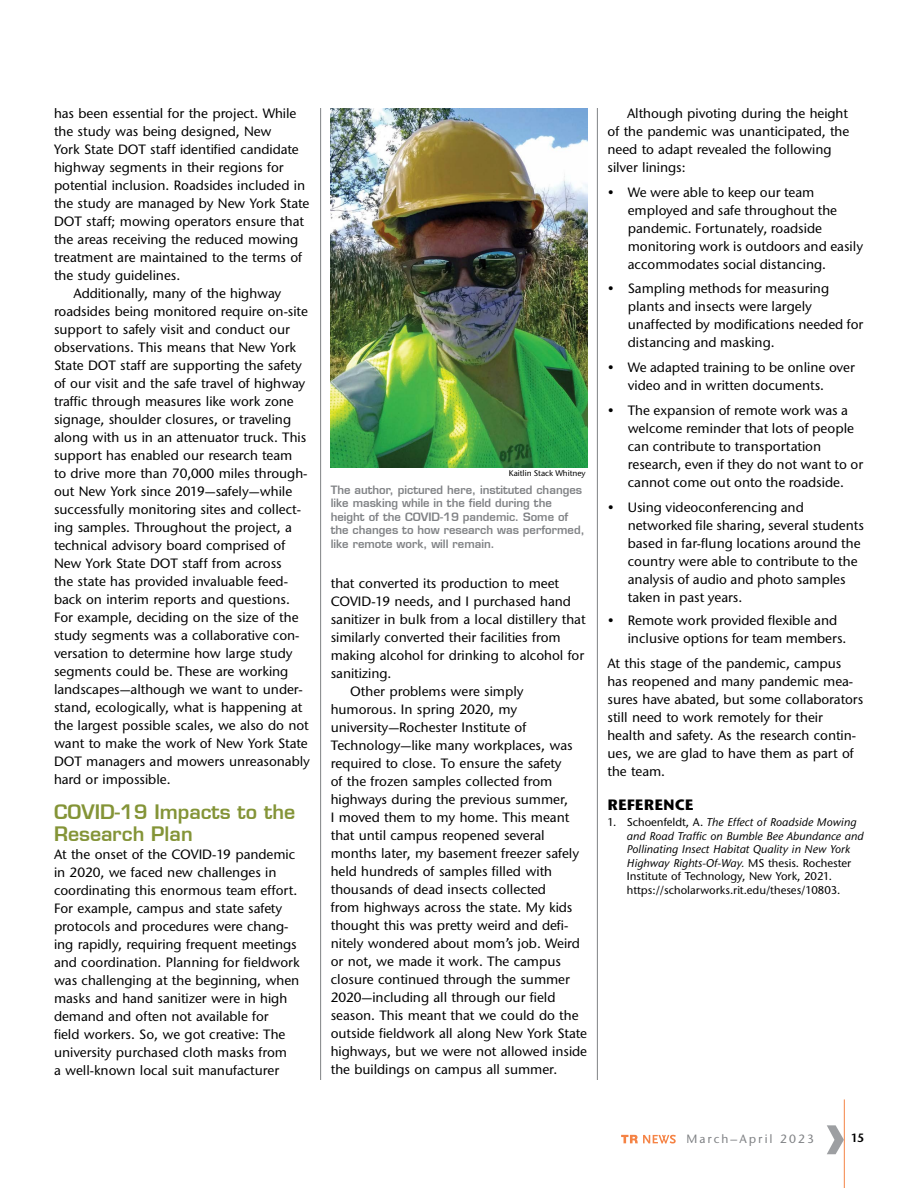
<style>
.page{position:relative;width:918px;height:1188px;background:#fff}
.page>*{position:absolute;margin:0;border:0;box-sizing:border-box;transform-origin:0 0}
.t1{font:600 19.5px/21.6px "Eurostile";color:#849437}
.t2{font:700 15px "Stone Sans ITC Std";color:#000}
.t3{font:500 13.5px/18px "Stone Sans ITC Std";letter-spacing:-.005em;color:#000}
.t4{font:500 12px "Stone Sans ITC Std";letter-spacing:.17em;color:#808285}
.t5{font:600 12px "Stone Sans ITC Pro";color:#000}
.t6{font:italic 500 11.25px/13.5px "Stone Sans ITC Std";letter-spacing:-.005em;color:#000}
.t7{font:600 11.25px/13.5px "Eurostile";color:#808285}
.t8{font:500 8.25px "Stone Sans ITC Std";color:#000}
.s1{font-style:normal}
</style>
<div class="page">
<hr style="left:597px;top:108px;width:1px;height:972px;background:#808285">
<hr style="left:320px;top:108px;width:1px;height:972px;background:#808285">
<hr style="left:844px;top:1099px;width:1px;height:89px;background:#f58345">
<svg style="left:621px;top:1135px;width:55px;height:9px"></svg>
<svg style="left:827px;top:1125px;width:17px;height:29px"></svg>
<img style="left:331px;top:108px;width:256px;height:359px">
<p class="t3" style="left:54px;top:104px;width:244px">has been essential for the project. While</p>
<p class="t3" style="left:54px;top:122px;width:219px">the study was being designed, New</p>
<p class="t3" style="left:54px;top:140px;width:246px">York State DOT staff identified candidate</p>
<p class="t3" style="left:54px;top:158px;width:231px">highway segments in their regions for</p>
<p class="t3" style="left:54px;top:176px;width:253px">potential inclusion. Roadsides included in</p>
<p class="t3" style="left:54px;top:194px;width:257px">the study are managed by New York State</p>
<p class="t3" style="left:54px;top:212px;width:252px">DOT staff; mowing operators ensure that</p>
<p class="t3" style="left:54px;top:230px;width:246px">the areas receiving the reduced mowing</p>
<p class="t3" style="left:54px;top:248px;width:250px">treatment are maintained to the terms of</p>
<p class="t3" style="left:54px;top:266px;width:128px">the study guidelines.</p>
<p class="t3" style="left:73px;top:284px;width:209px">Additionally, many of the highway</p>
<p class="t3" style="left:54px;top:302px;width:255px">roadsides being monitored require on-site</p>
<p class="t3" style="left:54px;top:320px;width:237px">support to safely visit and conduct our</p>
<p class="t3" style="left:54px;top:338px;width:244px">observations. This means that New York</p>
<p class="t3" style="left:54px;top:356px;width:250px">State DOT staff are supporting the safety</p>
<p class="t3" style="left:54px;top:374px;width:253px">of our visit and the safe travel of highway</p>
<p class="t3" style="left:54px;top:392px;width:241px">traffic through measures like work zone</p>
<p class="t3" style="left:54px;top:410px;width:239px">signage, shoulder closures, or traveling</p>
<p class="t3" style="left:54px;top:428px;width:254px">along with us in an attenuator truck. This</p>
<p class="t3" style="left:54px;top:446px;width:240px">support has enabled our research team</p>
<p class="t3" style="left:54px;top:464px;width:255px">to drive more than 70,000 miles through-</p>
<p class="t3" style="left:54px;top:482px;width:240px">out New York since 2019—safely—while</p>
<p class="t3" style="left:54px;top:500px;width:249px">successfully monitoring sites and collect-</p>
<p class="t3" style="left:54px;top:518px;width:239px">ing samples. Throughout the project, a</p>
<p class="t3" style="left:54px;top:536px;width:233px">technical advisory board comprised of</p>
<p class="t3" style="left:54px;top:554px;width:229px">New York State DOT staff from across</p>
<p class="t3" style="left:54px;top:572px;width:235px">the state has provided invaluable feed-</p>
<p class="t3" style="left:54px;top:590px;width:237px">back on interim reports and questions.</p>
<p class="t3" style="left:54px;top:608px;width:246px">For example, deciding on the size of the</p>
<p class="t3" style="left:54px;top:626px;width:247px">study segments was a collaborative con-</p>
<p class="t3" style="left:54px;top:644px;width:240px">versation to determine how large study</p>
<p class="t3" style="left:54px;top:662px;width:236px">segments could be. These are working</p>
<p class="t3" style="left:54px;top:680px;width:250px">landscapes—although we want to under-</p>
<p class="t3" style="left:54px;top:698px;width:250px">stand, ecologically, what is happening at</p>
<p class="t3" style="left:54px;top:716px;width:256px">the largest possible scales, we also do not</p>
<p class="t3" style="left:54px;top:734px;width:255px">want to make the work of New York State</p>
<p class="t3" style="left:54px;top:752px;width:258px">DOT managers and mowers unreasonably</p>
<p class="t3" style="left:54px;top:770px;width:118px">hard or impossible.</p>
<h1 class="t1" style="left:54px;top:801px;width:243px">COVID-19 Impacts to the<br>Research Plan</h1>
<p class="t3" style="left:54px;top:845px;width:247px">At the onset of the COVID-19 pandemic in 2020, we faced new challenges in coordinating this enormous team effort.<br>For example, campus and state safety protocols and procedures were chang&shy;ing rapidly, requiring frequent meetings and coordination. Planning for fieldwork was challenging at the beginning, when masks and hand sanitizer were in high demand and often not available for<br>field workers. So, we got creative: The university purchased cloth masks from<br>a well-known local suit manufacturer</p>
<p class="t8" style="left:509px;top:468px;width:79px">Kaitlin Stack Whitney</p>
<p class="t7" style="left:331px;top:483px;width:255px">The author, pictured here, instituted changes like masking while in the field during the height of the COVID-19 pandemic. Some of the changes to how research was performed, like remote work, will remain.</p>
<p class="t3" style="left:331px;top:574px;width:230px">that converted its production to meet</p>
<p class="t3" style="left:331px;top:592px;width:242px">COVID-19 needs, and I purchased hand</p>
<p class="t3" style="left:331px;top:610px;width:256px">sanitizer in bulk from a local distillery that</p>
<p class="t3" style="left:331px;top:628px;width:231px">similarly converted their facilities from</p>
<p class="t3" style="left:331px;top:646px;width:255px">making alcohol for drinking to alcohol for</p>
<p class="t3" style="left:331px;top:664px;width:62px">sanitizing.</p>
<p class="t3" style="left:350px;top:682px;width:175px">Other problems were simply</p>
<p class="t3" style="left:331px;top:700px;width:188px">humorous. In spring 2020, my</p>
<p class="t3" style="left:331px;top:718px;width:197px">university—Rochester Institute of</p>
<p class="t3" style="left:331px;top:736px;width:243px">Technology—like many workplaces, was</p>
<p class="t3" style="left:331px;top:754px;width:233px">required to close. To ensure the safety</p>
<p class="t3" style="left:331px;top:772px;width:223px">of the frozen samples collected from</p>
<p class="t3" style="left:331px;top:790px;width:239px">highways during the previous summer,</p>
<p class="t3" style="left:331px;top:808px;width:240px">I moved them to my home. This meant</p>
<p class="t3" style="left:331px;top:826px;width:215px">that until campus reopened several</p>
<p class="t3" style="left:331px;top:844px;width:250px">months later, my basement freezer safely</p>
<p class="t3" style="left:331px;top:862px;width:223px">held hundreds of samples filled with</p>
<p class="t3" style="left:331px;top:880px;width:217px">thousands of dead insects collected</p>
<p class="t3" style="left:331px;top:898px;width:243px">from highways across the state. My kids</p>
<p class="t3" style="left:331px;top:916px;width:239px">thought this was pretty weird and defi-</p>
<p class="t3" style="left:331px;top:934px;width:251px">nitely wondered about mom’s job. Weird</p>
<p class="t3" style="left:331px;top:952px;width:232px">or not, we made it work. The campus</p>
<p class="t3" style="left:331px;top:970px;width:241px">closure continued through the summer</p>
<p class="t3" style="left:331px;top:988px;width:226px">2020—including all through our field</p>
<p class="t3" style="left:331px;top:1006px;width:249px">season. This meant that we could do the</p>
<p class="t3" style="left:331px;top:1024px;width:258px">outside fieldwork all along New York State</p>
<p class="t3" style="left:331px;top:1042px;width:258px">highways, but we were not allowed inside</p>
<p class="t3" style="left:331px;top:1060px;width:228px">the buildings on campus all summer.</p>
<p class="t3" style="left:608px;top:104px;width:243px;text-indent:19px">Although pivoting during the height of the pandemic was unanticipated, the need to adapt revealed the following silver linings:</p>
<p class="t3" style="left:628px;top:183px;width:237px;text-indent:-20px">• We were able to keep our team employed and safe throughout the pandemic. Fortunately, roadside monitoring work is outdoors and easily accommodates social distancing.</p>
<p class="t3" style="left:628px;top:280px;width:237px;text-indent:-20px">• Sampling methods for measuring plants and insects were largely unaffected by modifications needed for distancing and masking.</p>
<p class="t3" style="left:628px;top:358px;width:229px;text-indent:-20px">• We adapted training to be online over video and in written documents.</p>
<p class="t3" style="left:628px;top:401px;width:237px;text-indent:-20px">• The expansion of remote work was a welcome reminder that lots of people can contribute to transportation research, even if they do not want to or cannot come out onto the roadside.</p>
<p class="t3" style="left:628px;top:498px;width:238px;text-indent:-20px">• Using videoconferencing and networked file sharing, several students based in far-flung locations around the country were able to contribute to the analysis of audio and photo samples taken in past years.</p>
<p class="t3" style="left:628px;top:611px;width:220px;text-indent:-20px">• Remote work provided flexible and inclusive options for team members.</p>
<p class="t3" style="left:608px;top:654px;width:257px">At this stage of the pandemic, campus has reopened and many pandemic mea&shy;sures have abated, but some collaborators still need to work remotely for their health and safety. As the research contin&shy;ues, we are glad to have them as part of the team.</p>
<p class="t2" style="left:608px;top:795px;width:88px">REFERENCE</p>
<p class="t6" style="left:627px;top:816px;width:238px;text-indent:-19px"><span class="s1">1. Schoenfeldt, A.</span> The Effect of Roadside Mowing and Road Traffic on Bumble Bee Abundance and Pollinating Insect Habitat Quality in New York Highway Rights-Of-Way. <span class="s1">MS thesis. Rochester Institute of Technology, New York, 2021. https://scholarworks.rit.edu/theses/10803.</span></p>
<p class="t4" style="left:687px;top:1132px;width:129px">March–April 2023</p>
<p class="t5" style="left:851px;top:1131px;width:15px">15</p>
</div>
